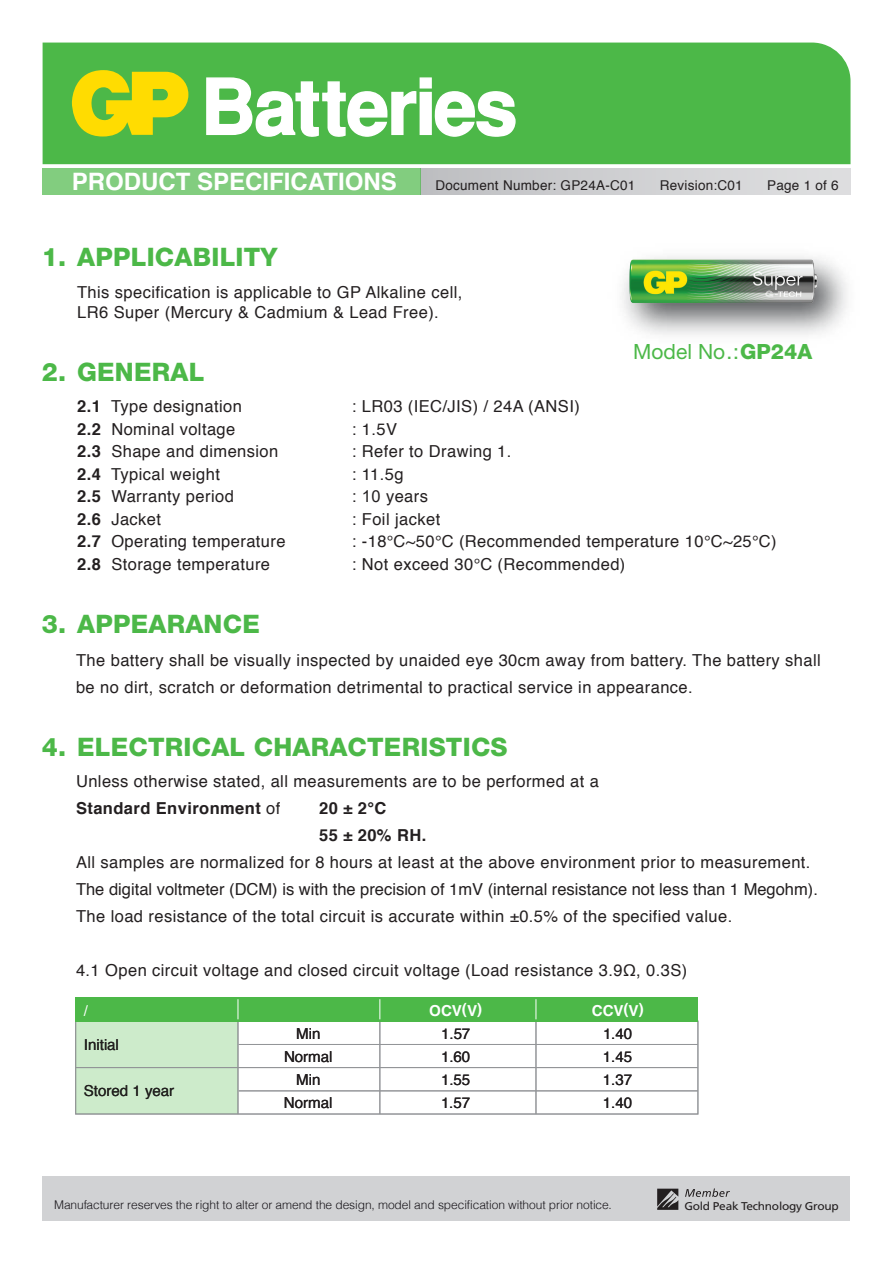
<style>
.page{position:relative;width:893px;height:1263px;background:#fff}
.page>*{position:absolute;margin:0;border:0;box-sizing:border-box;transform-origin:0 0}
.t1{font:800 25.5px "Helvetica Neue LT Std";letter-spacing:.01em;color:#4cb848}
.t2{font:700 24px "Helvetica";color:#fff}
.t3{font:21px "Helvetica Neue LT Std";letter-spacing:.005em;color:#4cb848}
.t4{font:16.5px/22.5px "Helvetica";letter-spacing:.025em;color:#231f20}
.t5{font:700 16.5px/27px "Helvetica";letter-spacing:.025em;color:#231f20}
.t6{font:15.15px "Helvetica";letter-spacing:-.01em;color:#231f20}
.t7{font:700 15.15px "Helvetica";letter-spacing:-.01em;color:#fff}
.t8{font:15.15px "Arial";color:#fff}
.t9{font:13.5px "Helvetica";letter-spacing:.02em;color:#231f20}
.t10{font:300 12px "Helvetica";letter-spacing:-.005em;color:#18151a}
.t11{font:11.25px "Frutiger LT Std";letter-spacing:-.02em;color:#231f20;scale:1.06 1}
.s1{font-weight:800}
.s2{font-weight:700}
.s3{font-family:"Arial"}
</style>
<div class="page">
<div style="left:43px;top:1176px;width:807px;height:44px;background:#d1d2d4"></div>
<div style="left:421px;top:168px;width:429px;height:26px;background:linear-gradient(to right,#bfc0c2,#e0e0e2)"></div>
<div style="left:43px;top:168px;width:378px;height:26px;background:#82cd7f"></div>
<div style="left:43px;top:43px;width:807px;height:121px;background:#4cb848"></div>
<svg style="left:205px;top:77px;width:311px;height:61px"></svg>
<svg style="left:72px;top:70px;width:116px;height:67px;background:#c3cf18"></svg>
<img style="left:617px;top:250px;width:212px;height:92px">
<div style="left:75px;top:1021px;width:163px;height:93px;background:#cdebcb"></div>
<div style="left:75px;top:1021px;width:623px;height:93px;border:1px solid #939598"></div>
<hr style="left:238px;top:1021px;width:1px;height:93px;background:#939598">
<hr style="left:379px;top:1021px;width:1px;height:93px;background:#939598">
<hr style="left:536px;top:1021px;width:1px;height:93px;background:#939598">
<hr style="left:239px;top:1044px;width:459px;height:1px;background:#939598">
<hr style="left:76px;top:1067px;width:622px;height:1px;background:#939598">
<hr style="left:239px;top:1090px;width:459px;height:1px;background:#939598">
<div style="left:75px;top:997px;width:623px;height:24px;background:#4cb848"></div>
<svg style="left:238px;top:999px;width:1px;height:20px"></svg>
<svg style="left:379px;top:999px;width:1px;height:20px"></svg>
<svg style="left:536px;top:999px;width:1px;height:20px"></svg>
<svg style="left:657px;top:1189px;width:21px;height:21px"></svg>
<svg style="left:685px;top:1188px;width:45px;height:9px"></svg>
<h2 class="t2" style="left:72px;top:162px;width:326px">PRODUCT SPECIFICATIONS</h2>
<p class="t9" style="left:435px;top:175px;width:201px">Document Number: GP24A-C01</p>
<p class="t9" style="left:660px;top:175px;width:85px">Revision:C01</p>
<p class="t9" style="left:767px;top:175px;width:73px">Page 1 of 6</p>
<h1 class="t1" style="left:42px;top:242px;width:237px">1. APPLICABILITY</h1>
<p class="t4" style="left:77px;top:283px;width:387px;line-height:19.8px">This specification is applicable to GP Alkaline cell,<br>LR6 Super (Mercury &amp; Cadmium &amp; Lead Free).</p>
<p class="t3" style="left:633px;top:339px;width:181px">Model No.:<span class="s1">GP24A</span></p>
<h1 class="t1" style="left:42px;top:356px;width:164px">2. GENERAL</h1>
<p class="t4" style="left:77px;top:396px;width:210px"><span class="s2">2.1</span> Type designation<br><span class="s2">2.2</span> Nominal voltage<br><span class="s2">2.3</span> Shape and dimension<br><span class="s2">2.4</span> Typical weight<br><span class="s2">2.5</span> Warranty period<br><span class="s2">2.6</span> Jacket<br><span class="s2">2.7</span> Operating temperature<br><span class="s2">2.8</span> Storage temperature</p>
<p class="t4" style="left:352px;top:396px;width:426px">: LR03 (IEC/JIS) / 24A (ANSI)<br>: 1.5V<br>: Refer to Drawing 1.<br>: 11.5g<br>: <span class="s3">10</span> years<br>: Foil jacket<br>: -18℃~50℃ (Recommended temperature 10℃~25℃) : Not exceed 30℃ (Recommended)</p>
<h1 class="t1" style="left:42px;top:608px;width:220px">3. APPEARANCE</h1>
<p class="t4" style="left:76px;top:647px;width:746px;line-height:27px">The battery shall be visually inspected by unaided eye 30cm away from battery. The battery shall be no dirt, scratch or deformation detrimental to practical service in appearance.</p>
<h1 class="t1" style="left:42px;top:731px;width:467px">4. ELECTRICAL CHARACTERISTICS</h1>
<p class="t4" style="left:76px;top:768px;width:524px;line-height:27px">Unless otherwise stated, all measurements are to be performed at a<br><span class="s2">Standard Environment</span> of</p>
<p class="t5" style="left:319px;top:795px;width:109px">20 ± 2°C<br>55 ± 20% RH.</p>
<p class="t4" style="left:76px;top:849px;width:743px;line-height:27px">All samples are normalized for 8 hours at least at the above environment prior to measurement.<br>The digital voltmeter (DCM) is with the precision of 1mV (internal resistance not less than 1 Megohm).<br>The load resistance of the total circuit is accurate within ±0.5% of the specified value.</p>
<p class="t4" style="left:76px;top:960px;width:613px">4.1 Open circuit voltage and closed circuit voltage (Load resistance 3.9Ω, 0.3S)</p>
<p class="t8" style="left:84px;top:1000px;width:6px">/</p>
<p class="t7" style="left:429px;top:998px;width:54px">OCV(V)</p>
<p class="t7" style="left:592px;top:998px;width:53px">CCV(V)</p>
<p class="t6" style="left:84px;top:1033px;width:37px">Initial</p>
<p class="t6" style="left:84px;top:1079px;width:92px">Stored 1 year</p>
<p class="t6" style="left:296px;top:1022px;width:26px">Min</p>
<p class="t6" style="left:441px;top:1022px;width:31px">1.57</p>
<p class="t6" style="left:603px;top:1022px;width:31px">1.40</p>
<p class="t6" style="left:284px;top:1045px;width:50px">Normal</p>
<p class="t6" style="left:441px;top:1045px;width:31px">1.60</p>
<p class="t6" style="left:603px;top:1045px;width:31px">1.45</p>
<p class="t6" style="left:296px;top:1067px;width:26px">Min</p>
<p class="t6" style="left:441px;top:1067px;width:31px">1.55</p>
<p class="t6" style="left:603px;top:1067px;width:31px">1.37</p>
<p class="t6" style="left:284px;top:1090px;width:50px">Normal</p>
<p class="t6" style="left:441px;top:1090px;width:31px">1.57</p>
<p class="t6" style="left:603px;top:1090px;width:31px">1.40</p>
<p class="t10" style="left:54px;top:1195px;width:559px">Manufacturer reserves the right to alter or amend the design, model and specification without prior notice.</p>
<p class="t11" style="left:684px;top:1199px;width:147px">Gold Peak Technology Group</p>
</div>
